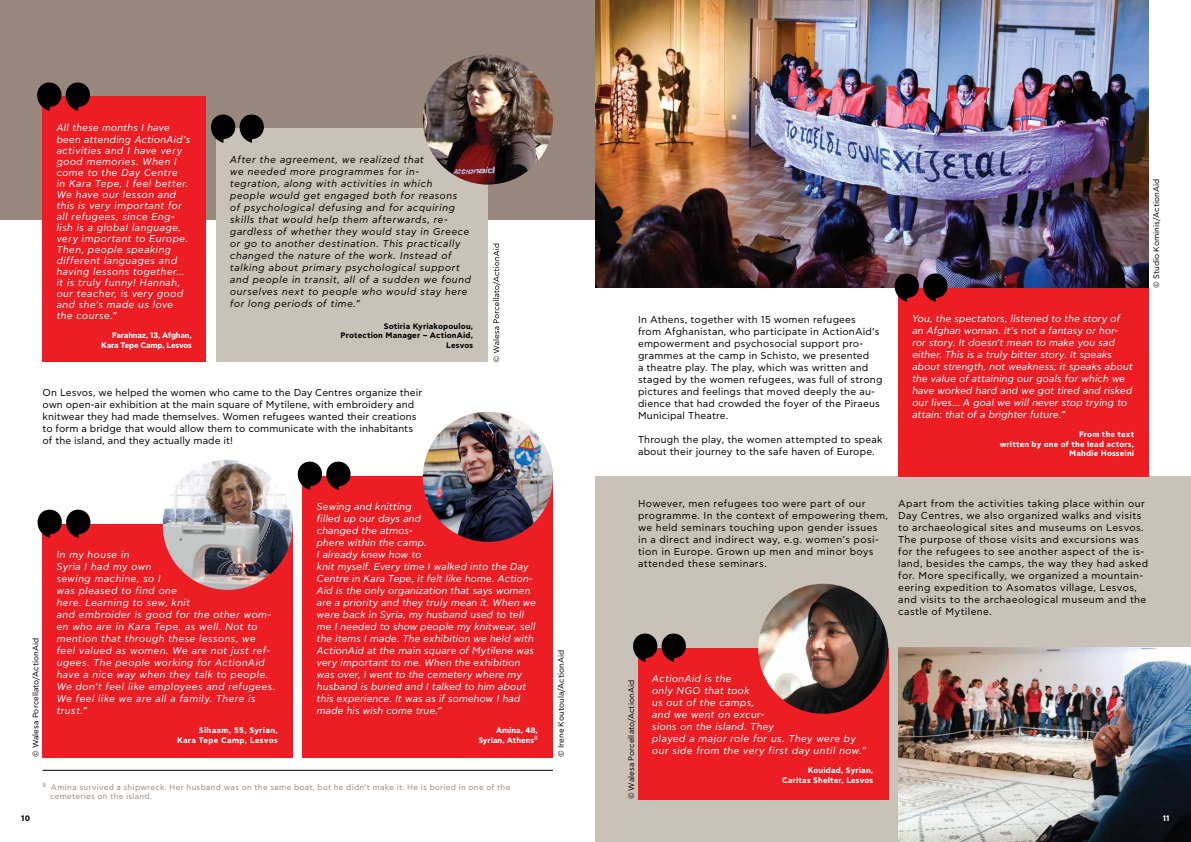
<style>
.page{position:relative;width:1191px;height:842px;background:#fff}
.page>*{position:absolute;margin:0;border:0;box-sizing:border-box;transform-origin:0 0}
.t1{font:10px/12px "CF Asty Std";letter-spacing:.02em;color:#000}
.t2{font:italic 10px/12px "CF Asty Std";letter-spacing:.02em;color:#fff}
.t3{font:italic 10px/12px "CF Asty Std";letter-spacing:.05em;color:#000}
.t4{font:italic 10px/12px "CF Asty Std";letter-spacing:.04em;color:#fff}
.t5{font:italic 10px/11px "CF Asty Std";letter-spacing:.045em;color:#fff}
.t6{font:700 8px/9.6px "CF Asty Std";letter-spacing:.015em;color:#fff;text-align:right}
.t7{font:8px/9.6px "CF Asty Std";letter-spacing:.035em;color:#99877d}
.t8{font:8px "CF Asty Std";letter-spacing:.005em;color:#000}
.t9{font:700 8px/9.6px "CF Asty Std";letter-spacing:.015em;color:#000;text-align:right}
.t10{font:700 8px/9.6px "CF Asty Std";letter-spacing:-.02em;color:#fff;text-align:right}
.t11{font:700 8px/9.6px "CF Asty Std";letter-spacing:.035em;color:#fff;text-align:right}
</style>
<div class="page">
<div style="left:595px;top:477px;width:596px;height:365px;background:#c9c2b8"></div>
<div style="left:0;top:0;width:595px;height:219px;background:#99877d"></div>
<svg style="left:493px;top:244px;width:7px;height:118px"></svg>
<div style="left:216px;top:129px;width:272px;height:233px;background:#c9c2b8"></div>
<img style="left:423px;top:55px;width:130px;height:130px;border-radius:65px">
<svg style="left:211px;top:115px;width:53px;height:28px"></svg>
<div style="left:43px;top:524px;width:250px;height:233px;background:#ed1d24"></div>
<div style="left:638px;top:648px;width:250px;height:151px;background:#ed1d24"></div>
<div style="left:303px;top:476px;width:250px;height:281px;background:#ed1d24"></div>
<div style="left:898px;top:288px;width:250px;height:189px;background:#ed1d24"></div>
<svg style="left:38px;top:510px;width:52px;height:28px"></svg>
<svg style="left:633px;top:633px;width:53px;height:29px"></svg>
<svg style="left:298px;top:462px;width:52px;height:28px"></svg>
<img style="left:163px;top:460px;width:130px;height:130px;border-radius:65px">
<img style="left:758px;top:584px;width:130px;height:130px;border-radius:65px">
<img style="left:423px;top:412px;width:130px;height:130px;border-radius:65px">
<hr style="left:43px;top:770px;width:510px;height:1px;background:#000">
<img style="left:595px;top:0;width:553px;height:288px">
<img style="left:898px;top:648px;width:293px;height:194px">
<svg style="left:894px;top:273px;width:53px;height:29px"></svg>
<div style="left:43px;top:97px;width:163px;height:265px;background:#ed1d24"></div>
<svg style="left:37px;top:83px;width:53px;height:28px"></svg>
<p class="t2" style="left:57px;top:122px;width:135px">All these months I have been attending ActionAid’s</p>
<p class="t5" style="left:57px;top:145px;width:133px">activities and I have very good memories. When I come to the Day Centre in Kara Tepe, I feel better.<br>We have our lesson and this is very important for all refugees, since Eng&shy;lish is a global language, very important to Europe.<br>Then, people speaking different languages and having lessons together… it is truly funny! Hannah, our teacher, is very good and she’s made us love the course.”</p>
<p class="t10" style="left:101px;top:331px;width:92px">Farahnaz, 13, Afghan,<br>Kara Tepe Camp, Lesvos</p>
<p class="t3" style="left:230px;top:154px;width:242px">After the agreement, we realized that<br>we needed more programmes for in&shy;tegration, along with activities in which<br>people would get engaged both for reasons<br>of psychological defusing and for acquiring skills that would help them afterwards, re&shy;gardless of whether they would stay in Greece or go to another destination. This practically changed the nature of the work. Instead of talking about primary psychological support and people in transit, all of a sudden we found ourselves next to people who would stay here for long periods of time.”</p>
<p class="t9" style="left:340px;top:321px;width:134px">Sotiria Kyriakopoulou,<br>Protection Manager – ActionAid,<br>Lesvos</p>
<p class="t1" style="left:43px;top:386px;width:381px">On Lesvos, we helped the women who came to the Day Centres organize their own open-air exhibition at the main square of Mytilene, with embroidery and knitwear they had made themselves. Women refugees wanted their creations to form a bridge that would allow them to communicate with the inhabitants of the island, and they actually made it!</p>
<p class="t8" style="left:31px;top:757px;width:121px;rotate:-90deg">© Walesa Porcellato/ActionAid</p>
<p class="t4" style="left:57px;top:549px;width:220px">In my house in<br>Syria I had my own<br>sewing machine, so I<br>was pleased to find one<br>here. Learning to sew, knit<br>and embroider is good for the other wom&shy;en who are in Kara Tepe, as well. Not to mention that through these lessons, we feel valued as women. We are not just ref&shy;ugees. The people working for ActionAid have a nice way when they talk to people.<br>We don’t feel like employees and refugees.<br>We feel like we are all a family. There is trust.”</p>
<p class="t11" style="left:177px;top:726px;width:102px">Sihaam, 55, Syrian,<br>Kara Tepe Camp, Lesvos</p>
<p class="t2" style="left:317px;top:501px;width:221px">Sewing and knitting<br>filled up our days and<br>changed the atmos-<br>phere within the camp.<br>I already knew how to<br>knit myself. Every time I walked into the Day Centre in Kara Tepe, it felt like home. Action-Aid is the only organization that says women are a priority and they truly mean it. When we were back in Syria, my husband used to tell me I needed to show people my knitwear, sell the items I made. The exhibition we held with ΑctionAid at the main square of Mytilene was very important to me. When the exhibition was over, I went to the cemetery where my husband is buried and I talked to him about this experience. It was as if somehow I had made his wish come true.”</p>
<p class="t6" style="left:478px;top:726px;width:61px">Amina, 48,<br>Syrian, Athens<sup>8</sup></p>
<p class="t7" style="left:50px;top:782px;width:462px;text-indent:-8px"><sup>8</sup> Amina survived a shipwreck. Her husband was on the same boat, but he didn’t make it. He is buried in one of the cemeteries on the island.</p>
<p class="t8" style="left:556px;top:757px;width:109px;rotate:-90deg">© Irene Koutoula/ActionAid</p>
<p class="t1" style="left:638px;top:313px;width:246px">In Athens, together with 15 women refugees<br>from Afghanistan, who participate in ActionAid’s empowerment and psychosocial support pro&shy;grammes at the camp in Schisto, we presented<br>a theatre play. The play, which was written and staged by the women refugees, was full of strong pictures and feelings that moved deeply the au&shy;dience that had crowded the foyer of the Piraeus Municipal Theatre.</p>
<p class="t1" style="left:638px;top:433px;width:246px">Through the play, the women attempted to speak about their journey to the safe haven of Europe.</p>
<p class="t2" style="left:912px;top:313px;width:222px">You, the spectators, listened to the story of an Afghan woman. It’s not a fantasy or hor&shy;ror story. It doesn’t mean to make you sad either. This is a truly bitter story. It speaks about strength, not weakness; it speaks about the value of attaining our goals for which we have worked hard and we got tired and risked our lives… A goal we will never stop trying to attain: that of a brighter future.”</p>
<p class="t6" style="left:999px;top:430px;width:136px">From the text<br>written by one of the lead actors,<br>Mahdie Hosseini</p>
<p class="t8" style="left:1152px;top:288px;width:110px;rotate:-90deg">© Studio Kominis/ActionAid</p>
<p class="t1" style="left:638px;top:498px;width:251px">However, men refugees too were part of our programme. In the context of empowering them, we held seminars touching upon gender issues in a direct and indirect way, e.g. women’s posi&shy;tion in Europe. Grown up men and minor boys attended these seminars.</p>
<p class="t1" style="left:898px;top:498px;width:251px">Apart from the activities taking place within our Day Centres, we also organized walks and visits to archaeological sites and museums on Lesvos.<br>The purpose of those visits and excursions was for the refugees to see another aspect of the is&shy;land, besides the camps, the way they had asked for. More specifically, we organized a mountain&shy;eering expedition to Asomatos village, Lesvos, and visits to the archaeological museum and the castle of Mytilene.</p>
<p class="t8" style="left:627px;top:799px;width:121px;rotate:-90deg">© Walesa Porcellato/ActionAid</p>
<p class="t2" style="left:652px;top:673px;width:215px">ActionAid is the<br>only NGO that took<br>us out of the camps,<br>and we went on excur-<br>sions on the island. They<br>played a major role for us. They were by our side from the very first day until now.”</p>
<p class="t6" style="left:782px;top:766px;width:93px">Kouidad, Syrian,<br>Caritas Shelter, Lesvos</p>
<p class="t9" style="left:21px;top:813px;width:11px">10</p>
<p class="t6" style="left:1162px;top:813px;width:8px">11</p>
</div>
